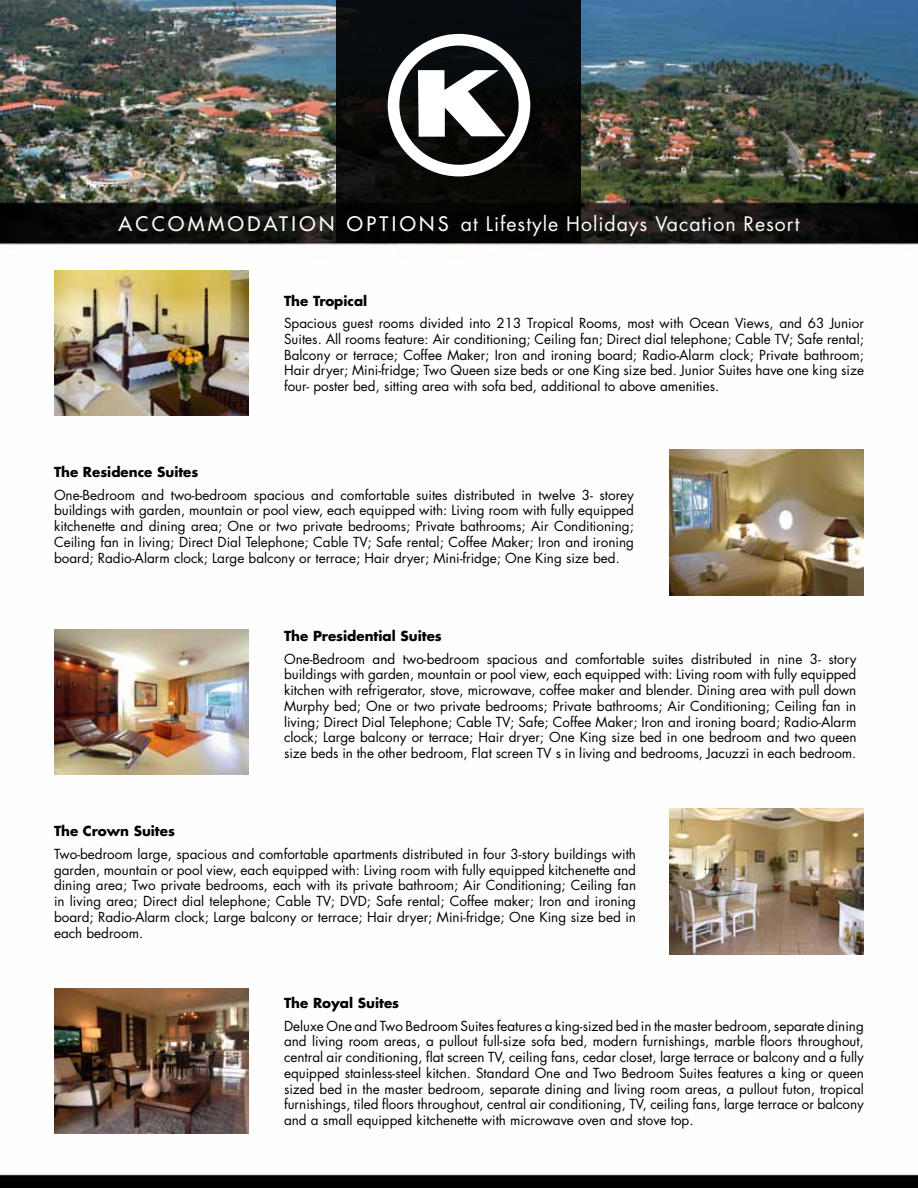
<style>
.page{position:relative;width:918px;height:1188px;background:#fff}
.page>*{position:absolute;margin:0;border:0;box-sizing:border-box;transform-origin:0 0}
.t1{font:19.5px "Futura";letter-spacing:.05em;color:#fff}
.t2{font:13.5px/15.8px "Futura";color:#000;text-align:justify}
.t3{font:700 13.5px "Futura";color:#000}
.s1{font-style:inherit}
</style>
<div class="page">
<img style="left:0;top:0;width:918px;height:1188px">
<div style="left:337px;top:0;width:244px;height:242px;background:#060a07"></div>
<svg style="left:388px;top:34px;width:142px;height:142px"></svg>
<img style="left:54px;top:270px;width:194px;height:146px">
<img style="left:670px;top:450px;width:194px;height:145px">
<img style="left:54px;top:629px;width:194px;height:146px">
<img style="left:670px;top:809px;width:194px;height:145px">
<img style="left:54px;top:988px;width:194px;height:146px">
<h1 class="t1" style="left:119px;top:210px;width:682px"><span class="s1">ACCOMMODATION OPTIONS</span> at Lifestyle Holidays Vacation Resort</h1>
<p class="t3" style="left:284px;top:291px;width:85px">The Tropical</p>
<p class="t2" style="left:284px;top:315px;width:582px">Spacious guest rooms divided into 213 Tropical Rooms, most with Ocean Views, and 63 Junior Suites. All rooms feature: Air conditioning; Ceiling fan; Direct dial telephone; Cable TV; Safe rental; Balcony or terrace; Coffee Maker; Iron and ironing board; Radio-Alarm clock; Private bathroom; Hair dryer; Mini-fridge; Two Queen size beds or one King size bed. Junior Suites have one king size four- poster bed, sitting area with sofa bed, additional to above amenities.</p>
<p class="t3" style="left:54px;top:463px;width:146px">The Residence Suites</p>
<p class="t2" style="left:54px;top:487px;width:582px">One-Bedroom and two-bedroom spacious and comfortable suites distributed in twelve 3- storey buildings with garden, mountain or pool view, each equipped with: Living room with fully equipped kitchenette and dining area; One or two private bedrooms; Private bathrooms; Air Conditioning; Ceiling fan in living; Direct Dial Telephone; Cable TV; Safe rental; Coffee Maker; Iron and ironing board; Radio-Alarm clock; Large balcony or terrace; Hair dryer; Mini-fridge; One King size bed.</p>
<p class="t3" style="left:284px;top:627px;width:159px">The Presidential Suites</p>
<p class="t2" style="left:284px;top:651px;width:574px">One-Bedroom and two-bedroom spacious and comfortable suites distributed in nine 3- story buildings with garden, mountain or pool view, each equipped with: Living room with fully equipped kitchen with refrigerator, stove, microwave, coffee maker and blender. Dining area with pull down Murphy bed; One or two private bedrooms; Private bathrooms; Air Conditioning; Ceiling fan in living; Direct Dial Telephone; Cable TV; Safe; Coffee Maker; Iron and ironing board; Radio-Alarm clock; Large balcony or terrace; Hair dryer; One King size bed in one bedroom and two queen size beds in the other bedroom, Flat screen TV s in living and bedrooms, Jacuzzi in each bedroom.</p>
<p class="t3" style="left:54px;top:822px;width:123px">The Crown Suites</p>
<p class="t2" style="left:54px;top:846px;width:584px">Two-bedroom large, spacious and comfortable apartments distributed in four 3-story buildings with garden, mountain or pool view, each equipped with: Living room with fully equipped kitchenette and dining area; Two private bedrooms, each with its private bathroom; Air Conditioning; Ceiling fan in living area; Direct dial telephone; Cable TV; DVD; Safe rental; Coffee maker; Iron and ironing board; Radio-Alarm clock; Large balcony or terrace; Hair dryer; Mini-fridge; One King size bed in each bedroom.</p>
<p class="t3" style="left:284px;top:994px;width:117px">The Royal Suites</p>
<p class="t2" style="left:284px;top:1017px;width:581px">Deluxe One and Two Bedroom Suites features a king-sized bed in the master bedroom, separate dining and living room areas, a pullout full-size sofa bed, modern furnishings, marble floors throughout, central air conditioning, flat screen TV, ceiling fans, cedar closet, large terrace or balcony and a fully equipped stainless-steel kitchen. Standard One and Two Bedroom Suites features a king or queen sized bed in the master bedroom, separate dining and living room areas, a pullout futon, tropical furnishings, tiled floors throughout, central air conditioning, TV, ceiling fans, large terrace or balcony and a small equipped kitchenette with microwave oven and stove top.</p>
</div>
